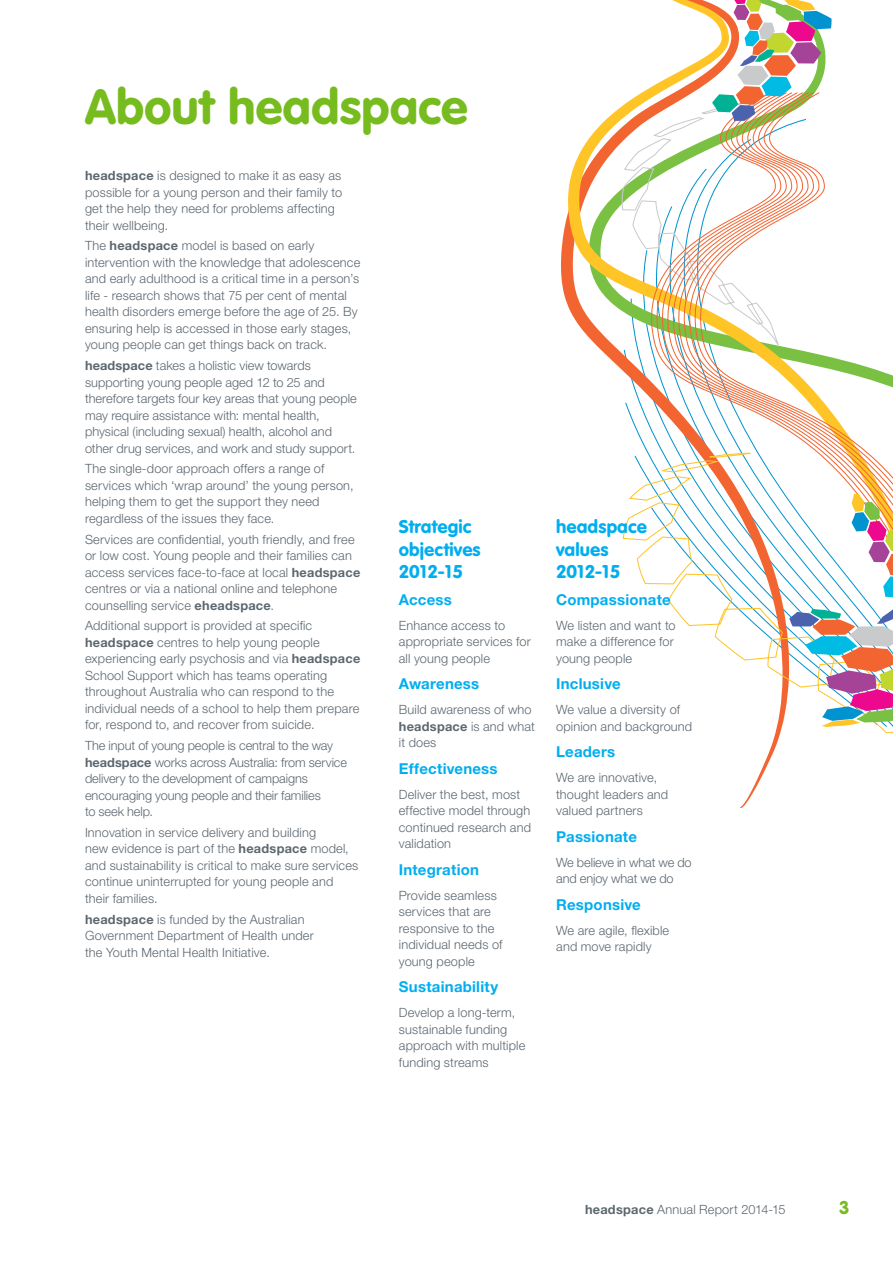
<style>
.page{position:relative;width:893px;height:1263px;background:#fff}
.page>*{position:absolute;margin:0;border:0;box-sizing:border-box;transform-origin:0 0}
.t1{font:700 48px "Volkswagen";color:#77bc1f}
.t2{font:700 18px/22.5px "Volkswagen";letter-spacing:.005em;color:#00aeef}
.t3{font:700 18px "Volkswagen";color:#77bc1f}
.t4{font:700 15px "Helvetica Neue";letter-spacing:.015em;color:#00aeef}
.t5{font:300 12.75px/16.5px "Helvetica Neue";letter-spacing:.01em;color:#5c676f}
.t6{font:300 12.75px/16.5px "Helvetica Neue";letter-spacing:-.01em;color:#5c676f}
.s1{font-weight:700}
</style>
<div class="page">
<svg style="left:567px;top:106px;width:62px;height:307px"></svg>
<svg style="left:629px;top:346px;width:264px;height:450px"></svg>
<svg style="left:852px;top:494px;width:41px;height:104px"></svg>
<svg style="left:789px;top:609px;width:104px;height:118px"></svg>
<svg style="left:622px;top:0;width:210px;height:346px"></svg>
<h1 class="t1" style="left:85px;top:77px;width:384px">About headspace</h1>
<p class="t5" style="left:85px;top:167px;width:259px"><span class="s1">headspace</span> is designed to make it as easy as possible for a young person and their family to get the help they need for problems affecting their wellbeing.</p>
<p class="t5" style="left:85px;top:237px;width:277px">The <span class="s1">headspace</span> model is based on early intervention with the knowledge that adolescence and early adulthood is a critical time in a person’s life - research shows that 75 per cent of mental health disorders emerge before the age of 25. By ensuring help is accessed in those early stages, young people can get things back on track.</p>
<p class="t5" style="left:85px;top:357px;width:273px"><span class="s1">headspace</span> takes a holistic view towards supporting young people aged 12 to 25 and therefore targets four key areas that young people may require assistance with: mental health, physical (including sexual) health, alcohol and other drug services, and work and study support.</p>
<p class="t5" style="left:85px;top:460px;width:270px">The single-door approach offers a range of services which ‘wrap around’ the young person, helping them to get the support they need regardless of the issues they face.</p>
<p class="t5" style="left:85px;top:531px;width:277px">Services are confidential, youth friendly, and free or low cost. Young people and their families can access services face-to-face at local <span class="s1">headspace </span>centres or via a national online and telephone counselling service <span class="s1">eheadspace</span>.</p>
<p class="t5" style="left:85px;top:617px;width:277px">Additional support is provided at specific <span class="s1">headspace</span> centres to help young people experiencing early psychosis and via <span class="s1">headspace </span>School Support which has teams operating throughout Australia who can respond to the individual needs of a school to help them prepare for, respond to, and recover from suicide.</p>
<p class="t6" style="left:85px;top:737px;width:264px">The input of young people is central to the way <span class="s1">headspace</span> works across Australia: from service delivery to the development of campaigns encouraging young people and their families<br>to seek help.</p>
<p class="t5" style="left:85px;top:824px;width:275px">Innovation in service delivery and building<br>new evidence is part of the <span class="s1">headspace</span> model, and sustainability is critical to make sure services continue uninterrupted for young people and their families.</p>
<p class="t5" style="left:85px;top:911px;width:230px"><span class="s1">headspace</span> is funded by the Australian<br>Government Department of Health under the Youth Mental Health Initiative.</p>
<h2 class="t2" style="left:399px;top:515px;width:83px">Strategic objectives<br>2012-15</h2>
<p class="t4" style="left:399px;top:590px;width:55px">Access</p>
<p class="t5" style="left:399px;top:616px;width:134px">Enhance access to appropriate services for all young people</p>
<p class="t4" style="left:399px;top:674px;width:82px">Awareness</p>
<p class="t5" style="left:399px;top:701px;width:138px">Build awareness of who <span class="s1">headspace</span> is and what it does</p>
<p class="t4" style="left:399px;top:759px;width:100px">Effectiveness</p>
<p class="t5" style="left:399px;top:785px;width:134px">Deliver the best, most effective model through continued research and validation</p>
<p class="t4" style="left:399px;top:860px;width:82px">Integration</p>
<p class="t5" style="left:399px;top:887px;width:105px">Provide seamless services that are responsive to the individual needs of young people</p>
<p class="t4" style="left:399px;top:977px;width:101px">Sustainability</p>
<p class="t5" style="left:399px;top:1004px;width:128px">Develop a long-term, sustainable funding approach with multiple funding streams</p>
<h2 class="t2" style="left:556px;top:515px;width:92px">headspace values<br>2012-15</h2>
<p class="t4" style="left:556px;top:590px;width:116px">Compassionate</p>
<p class="t5" style="left:556px;top:616px;width:121px">We listen and want to make a difference for young people</p>
<p class="t4" style="left:556px;top:674px;width:66px">Inclusive</p>
<p class="t5" style="left:556px;top:701px;width:138px">We value a diversity of opinion and background</p>
<p class="t4" style="left:556px;top:742px;width:61px">Leaders</p>
<p class="t5" style="left:556px;top:769px;width:113px">We are innovative, thought leaders and valued partners</p>
<p class="t4" style="left:556px;top:827px;width:82px">Passionate</p>
<p class="t6" style="left:556px;top:854px;width:137px">We believe in what we do and enjoy what we do</p>
<p class="t4" style="left:556px;top:895px;width:86px">Responsive</p>
<p class="t5" style="left:556px;top:922px;width:115px">We are agile, flexible and move rapidly</p>
<p class="t5" style="left:585px;top:1200px;width:202px"><span class="s1">headspace</span> Annual Report 2014-15</p>
<h2 class="t3" style="left:839px;top:1196px;width:12px">3</h2>
</div>
